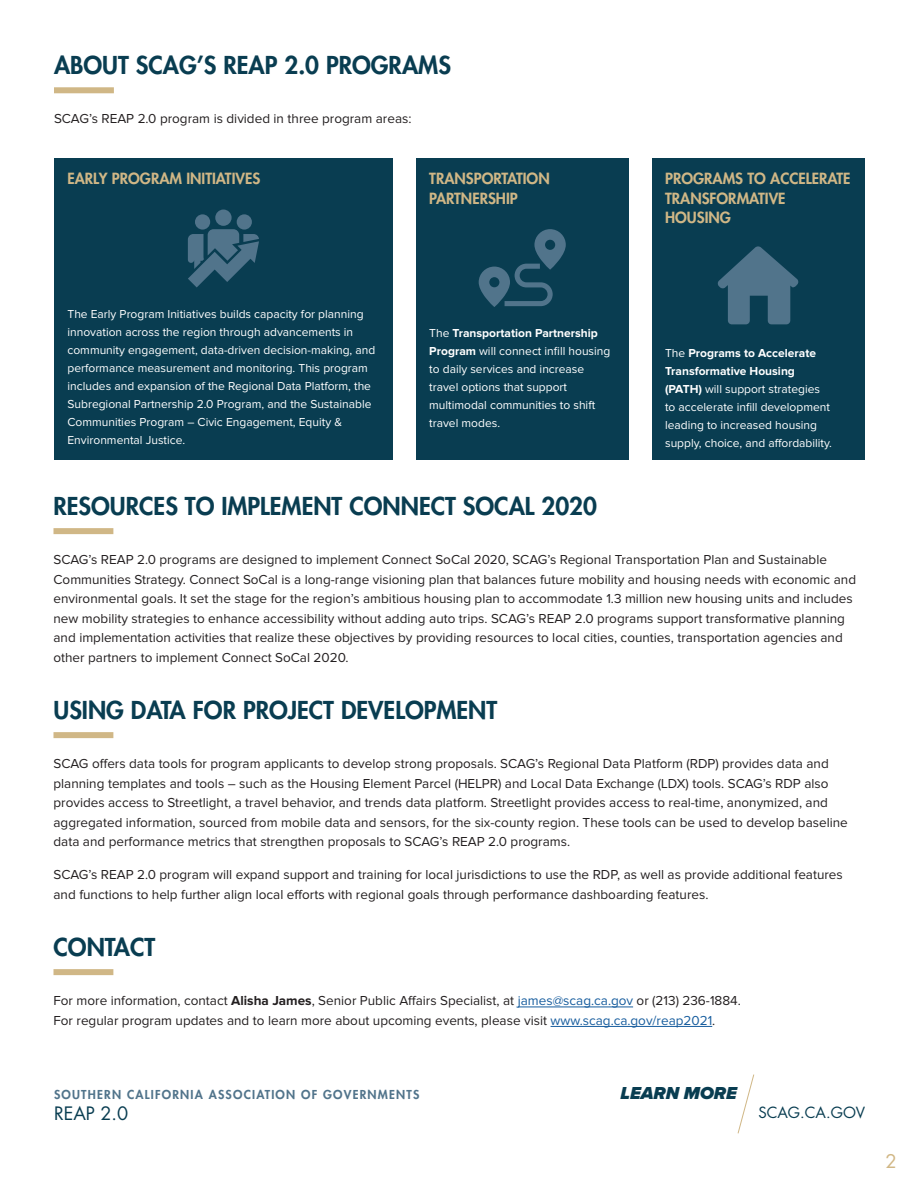
<style>
.page{position:relative;width:918px;height:1188px;background:#fff}
.page>*{position:absolute;margin:0;border:0;box-sizing:border-box;transform-origin:0 0}
.Section_Subheader_Wi{font:800 24px "Futura Std";color:#093d51}
.t1{font:18.3px "Futura Std";color:#d1b785}
.t2{font:italic 900 18px "Proxima Nova";color:#093d51}
.Department_Name_-_Fo{font:18px "Futura Std";color:#093d51}
.Box_Header{font:800 15px/19.5px "Futura Std";color:#d0b786}
.t3{font:15px "Futura Std";color:#093d51}
.Body{font:13.5px/19.5px "Proxima Nova";color:#231f20}
.Box_Body_List{font:12px/18px "Proxima Nova";color:#fff}
.t4{font:800 12px "Futura Std";letter-spacing:.1em;color:#51748b}
.s1{font-weight:700}
.s2{color:#175d9e}
</style>
<div class="page">
<svg style="left:737px;top:1074px;width:18px;height:60px"></svg>
<div style="left:53px;top:528px;width:60px;height:6px;background:#d0b786"></div>
<div style="left:53px;top:732px;width:60px;height:6px;background:#d0b786"></div>
<div style="left:53px;top:969px;width:60px;height:6px;background:#d0b786"></div>
<hr style="left:518px;top:1007px;width:115px;height:1px;background:#175d9e">
<hr style="left:551px;top:1026px;width:161px;height:1px;background:#175d9e">
<div style="left:54px;top:158px;width:339px;height:302px;background:#093d51"></div>
<div style="left:215px;top:210px;width:17px;height:16px;background:#51748b;border-radius:50%"></div>
<div style="left:195px;top:214px;width:15px;height:16px;background:#51748b;border-radius:50%"></div>
<div style="left:237px;top:214px;width:15px;height:16px;background:#51748b;border-radius:50%"></div>
<svg style="left:188px;top:229px;width:71px;height:58px"></svg>
<div style="left:416px;top:158px;width:213px;height:302px;background:#093d51"></div>
<svg style="left:479px;top:229px;width:87px;height:78px"></svg>
<div style="left:652px;top:158px;width:213px;height:302px;background:#093d51"></div>
<svg style="left:717px;top:246px;width:82px;height:78px"></svg>
<div style="left:54px;top:87px;width:60px;height:6px;background:#d0b786"></div>
<p class="Section_Subheader_Wi" style="left:54px;top:50px;width:398px">ABOUT SCAG’S REAP 2.0 PROGRAMS</p>
<p class="Body" style="left:54px;top:110px;width:359px">SCAG’s REAP 2.0 program is divided in three program areas:</p>
<p class="Box_Header" style="left:68px;top:169px;width:194px">EARLY PROGRAM INITIATIVES</p>
<p class="Box_Header" style="left:429px;top:169px;width:122px">TRANSPORTATION<br>PARTNERSHIP</p>
<p class="Box_Header" style="left:665px;top:169px;width:187px">PROGRAMS TO ACCELERATE<br>TRANSFORMATIVE<br>HOUSING</p>
<p class="Box_Body_List" style="left:68px;top:305px;width:309px">The Early Program Initiatives builds capacity for planning innovation across the region through advancements in community engagement, data-driven decision-making, and performance measurement and monitoring. This program includes and expansion of the Regional Data Platform, the Subregional Partnership 2.0 Program, and the Sustainable Communities Program – Civic Engagement, Equity &amp; Environmental Justice.</p>
<p class="Box_Body_List" style="left:429px;top:325px;width:183px">The <span class="s1">Transportation Partnership<br>Program</span> will connect infill housing to daily services and increase travel options that support multimodal communities to shift travel modes.</p>
<p class="Box_Body_List" style="left:665px;top:344px;width:168px">The <span class="s1">Programs to Accelerate<br>Transformative Housing (PATH)</span> will support strategies to accelerate infill development leading to increased housing supply, choice, and affordability.</p>
<p class="Section_Subheader_Wi" style="left:53px;top:491px;width:545px">RESOURCES TO IMPLEMENT CONNECT SOCAL 2020</p>
<p class="Body" style="left:53px;top:550px;width:804px">SCAG’s REAP 2.0 programs are designed to implement Connect SoCal 2020, SCAG’s Regional Transportation Plan and Sustainable Communities Strategy. Connect SoCal is a long-range visioning plan that balances future mobility and housing needs with economic and environmental goals. It set the stage for the region’s ambitious housing plan to accommodate 1.3 million new housing units and includes new mobility strategies to enhance accessibility without adding auto trips. SCAG’s REAP 2.0 programs support transformative planning and implementation activities that realize these objectives by providing resources to local cities, counties, transportation agencies and other partners to implement Connect SoCal 2020.</p>
<p class="Section_Subheader_Wi" style="left:53px;top:695px;width:445px">USING DATA FOR PROJECT DEVELOPMENT</p>
<p class="Body" style="left:53px;top:754px;width:796px">SCAG offers data tools for program applicants to develop strong proposals. SCAG’s Regional Data Platform (RDP) provides data and planning templates and tools – such as the Housing Element Parcel (HELPR) and Local Data Exchange (LDX) tools. SCAG’s RDP also provides access to Streetlight, a travel behavior, and trends data platform. Streetlight provides access to real-time, anonymized, and aggregated information, sourced from mobile data and sensors, for the six-county region. These tools can be used to develop baseline data and performance metrics that strengthen proposals to SCAG’s REAP 2.0 programs.</p>
<p class="Body" style="left:53px;top:865px;width:791px">SCAG’s REAP 2.0 program will expand support and training for local jurisdictions to use the RDP, as well as provide additional features and functions to help further align local efforts with regional goals through performance dashboarding features.</p>
<p class="Section_Subheader_Wi" style="left:53px;top:932px;width:103px">CONTACT</p>
<p class="Body" style="left:53px;top:991px;width:689px">For more information, contact <span class="s1">Alisha James</span>, Senior Public Affairs Specialist, at <span class="s2">james@scag.ca.gov</span> or (213) 236-1884.<br>For regular program updates and to learn more about upcoming events, please visit <span class="s2">www.scag.ca.gov/reap2021</span>.</p>
<p class="t4" style="left:54px;top:1087px;width:367px">SOUTHERN CALIFORNIA ASSOCIATION OF GOVERNMENTS</p>
<p class="Department_Name_-_Fo" style="left:54px;top:1102px;width:76px">REAP 2.0</p>
<h3 class="t2" style="left:621px;top:1080px;width:118px">LEARN MORE</h3>
<p class="t3" style="left:758px;top:1103px;width:108px">SCAG.CA.GOV</p>
<h2 class="t1" style="left:886px;top:1149px;width:13px">2</h2>
</div>
